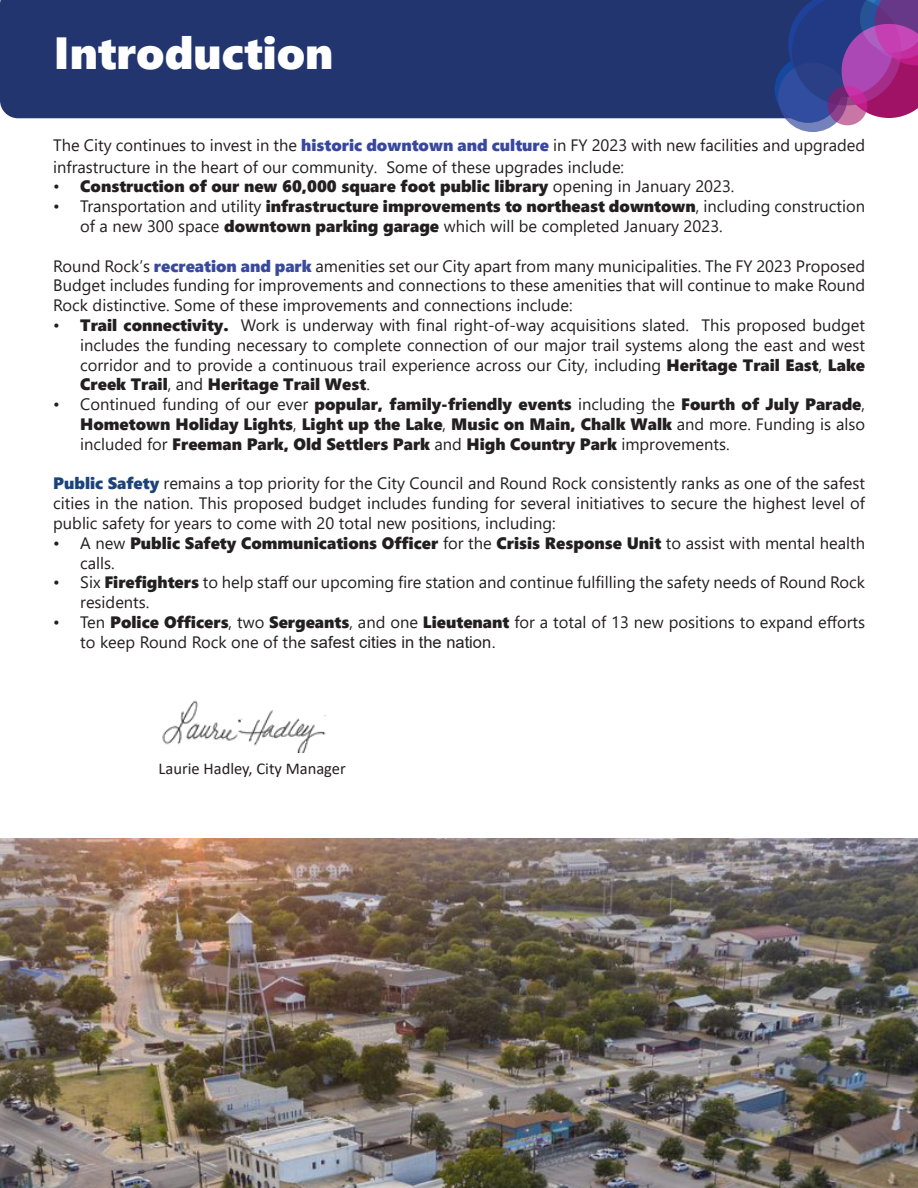
<style>
.page{position:relative;width:918px;height:1188px;background:#fff}
.page>*{position:absolute;margin:0;border:0;box-sizing:border-box;transform-origin:0 0}
.t1{font:italic 500 48px "Barbie";color:#fff}
.t2{font:45px "Segoe UI Black";color:#fff}
.t3{font:16.5px/19.8px "Segoe UI";color:#231f20}
.t4{font:16.5px/19.8px "Segoe UI Black";color:#231f20;text-align:justify}
.t5{font:16.5px "Calibri";color:#231f20}
.s1{font-family:"Segoe UI Black";color:#39489e}
.s2{font-family:"Segoe UI"}
.s3{font-family:"Segoe UI Black"}
.s4{font-family:"Segoe UI Black";color:#394a9d}
.s5{font-family:"Segoe UI Black";color:#1a437a}
.s6{font-family:"Arial"}
</style>
<div class="page">
<div style="left:0;top:0;width:788px;height:118px;background:#22356f"></div>
<div style="left:775px;top:56px;width:67px;height:67px;background:#15489e;border-radius:50%"></div>
<svg style="left:778px;top:63px;width:69px;height:69px"></svg>
<svg style="left:828px;top:86px;width:39px;height:39px"></svg>
<svg style="left:788px;top:0;width:130px;height:118px;background:#673b8f"></svg>
<img style="left:162px;top:700px;width:164px;height:53px">
<img style="left:0;top:838px;width:918px;height:350px">
<p class="t2" style="left:54px;top:20px;width:281px">Introduction</p>
<h1 class="t1" style="left:57px;top:39px;width:334px">Property Tax Facts</h1>
<p class="t3" style="left:53px;top:133px;width:813px;line-height:21.6px">The City continues to invest in the <span class="s1">historic downtown and culture</span> in FY 2023 with new facilities and upgraded infrastructure in the heart of our community. Some of these upgrades include:</p>
<p class="t4" style="left:53px;top:176px;width:683px"><span class="s2">•</span> Construction of our new 60,000 square foot public library <span class="s2">opening in January 2023.</span></p>
<p class="t3" style="left:80px;top:195px;width:786px;text-indent:-27px">• Transportation and utility <span class="s3">infrastructure improvements to northeast downtown</span>, including construction of a new 300 space <span class="s3">downtown parking garage</span> which will be completed January 2023.</p>
<p class="t3" style="left:53px;top:254px;width:813px;text-align:justify">Round Rock’s <span class="s4">recreation and park</span> amenities set our City apart from many municipalities. The FY 2023 Proposed Budget includes funding for improvements and connections to these amenities that will continue to make Round Rock distinctive. Some of these improvements and connections include:</p>
<p class="t3" style="left:80px;top:314px;width:786px;text-align:justify;text-indent:-27px">• <span class="s3">Trail connectivity.</span> Work is underway with final right-of-way acquisitions slated. This proposed budget includes the funding necessary to complete connection of our major trail systems along the east and west corridor and to provide a continuous trail experience across our City, including <span class="s3">Heritage Trail East</span>, <span class="s3">Lake Creek Trail</span>, and <span class="s3">Heritage Trail West</span>.</p>
<p class="t4" style="left:80px;top:394px;width:786px;text-indent:-27px"><span class="s2">• Continued funding of our ever</span> popular, family-friendly events <span class="s2">including the</span> Fourth of July Parade<span class="s2">, </span>Hometown Holiday Lights<span class="s2">,</span> Light up the Lake<span class="s2">,</span> Music on Main, Chalk Walk <span class="s2">and more. Funding is also included for</span> Freeman Park, Old Settlers Park <span class="s2">and</span> High Country Park <span class="s2">improvements.</span></p>
<p class="t3" style="left:53px;top:472px;width:813px;text-align:justify"><span class="s5">Public Safety</span> remains a top priority for the City Council and Round Rock consistently ranks as one of the safest cities in the nation. This proposed budget includes funding for several initiatives to secure the highest level of public safety for years to come with 20 total new positions, including:</p>
<p class="t4" style="left:80px;top:532px;width:786px;text-indent:-27px"><span class="s2">• A new</span> Public Safety Communications Officer <span class="s2">for the</span> Crisis Response Unit <span class="s2">to assist with mental health calls.</span></p>
<p class="t3" style="left:80px;top:571px;width:786px;text-indent:-27px">• Six <span class="s3">Firefighters</span> to help staff our upcoming fire station and continue fulfilling the safety needs of Round Rock residents.</p>
<p class="t3" style="left:80px;top:611px;width:786px;text-indent:-27px">• Ten <span class="s3">Police Officers</span>, two <span class="s3">Sergeants</span>, and one <span class="s3">Lieutenant</span> for a total of 13 new positions to expand efforts to keep Round Rock one of the <span class="s6">safest cities in the nation.</span></p>
<p class="t5" style="left:159px;top:757px;width:189px">Laurie Hadley, City Manager</p>
</div>
